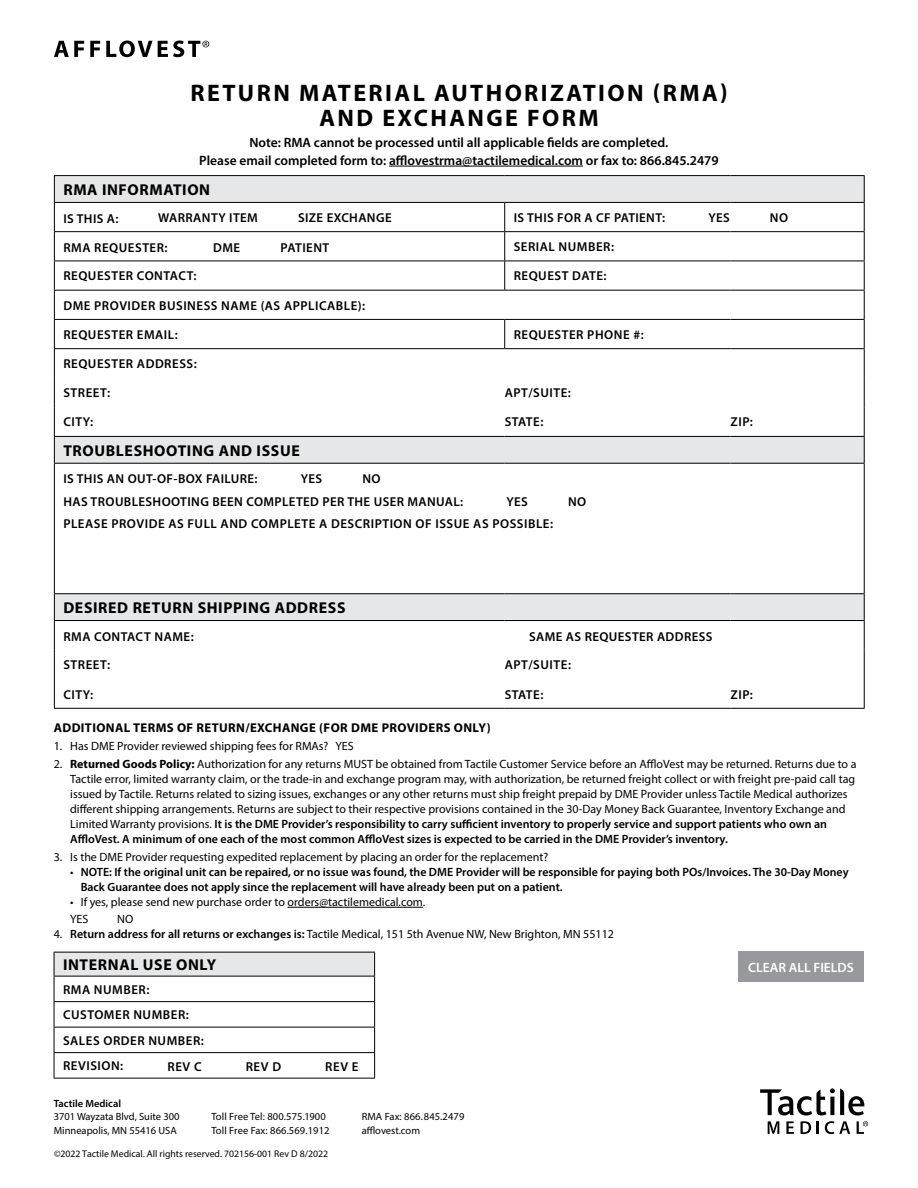
<style>
.page{position:relative;width:918px;height:1188px;background:#fff}
.page>*{position:absolute;margin:0;border:0;box-sizing:border-box;transform-origin:0 0}
.t1{font:700 24px/25.5px "Myriad Pro";letter-spacing:.1em;color:#000;text-align:center}
.t2{font:700 15.75px "Myriad Pro";letter-spacing:.04em;color:#000}
.t3{font:600 13.5px/18px "Myriad Pro";color:#000;text-align:center}
.t4{font:600 13.5px "Myriad Pro";color:#fff}
.t5{font:600 12.9px/25.3px "Myriad Pro";letter-spacing:.04em;color:#000}
.t6{font:700 12.75px "Myriad Pro";letter-spacing:.03em;color:#000}
.t7{font:12px/15px "Myriad Pro";color:#000}
.t8{font:600 12px/15px "Myriad Pro";color:#000}
.t9{font:10.5px/13.5px "Myriad Pro";color:#000}
.t10{font:600 10.5px "Myriad Pro";color:#000}
.t11{font:9.75px "Myriad Pro";color:#000}
.s1{font-weight:700}
.s2{font-weight:600}
.s3{font-weight:400}
</style>
<div class="page">
<svg style="left:55px;top:176px;width:809px;height:444px"></svg>
<hr style="left:54px;top:231px;width:451px;height:1px;background:#000">
<hr style="left:505px;top:231px;width:226px;height:1px;background:#000">
<hr style="left:731px;top:231px;width:134px;height:1px;background:#000">
<svg style="left:504px;top:203px;width:1px;height:87px"></svg>
<hr style="left:54px;top:290px;width:451px;height:1px;background:#000">
<hr style="left:54px;top:319px;width:451px;height:1px;background:#000">
<hr style="left:505px;top:319px;width:226px;height:1px;background:#000">
<svg style="left:504px;top:320px;width:1px;height:28px"></svg>
<hr style="left:731px;top:319px;width:134px;height:1px;background:#000">
<hr style="left:505px;top:348px;width:226px;height:1px;background:#000">
<hr style="left:731px;top:348px;width:134px;height:1px;background:#000">
<hr style="left:54px;top:464px;width:1px;height:129px;background:#000">
<hr style="left:864px;top:464px;width:1px;height:129px;background:#000">
<hr style="left:54px;top:348px;width:451px;height:1px;background:#000">
<hr style="left:54px;top:261px;width:451px;height:1px;background:#000">
<hr style="left:505px;top:261px;width:226px;height:1px;background:#000">
<hr style="left:731px;top:261px;width:134px;height:1px;background:#000">
<hr style="left:505px;top:290px;width:226px;height:1px;background:#000">
<hr style="left:731px;top:290px;width:134px;height:1px;background:#000">
<hr style="left:54px;top:708px;width:451px;height:1px;background:#000">
<hr style="left:505px;top:708px;width:226px;height:1px;background:#000">
<hr style="left:731px;top:708px;width:134px;height:1px;background:#000">
<hr style="left:54px;top:593px;width:451px;height:1px;background:#000">
<svg style="left:54px;top:594px;width:1px;height:114px"></svg>
<hr style="left:505px;top:593px;width:226px;height:1px;background:#000">
<hr style="left:731px;top:593px;width:134px;height:1px;background:#000">
<svg style="left:864px;top:594px;width:1px;height:114px"></svg>
<hr style="left:54px;top:620px;width:451px;height:1px;background:#000">
<hr style="left:505px;top:620px;width:226px;height:1px;background:#000">
<hr style="left:731px;top:620px;width:134px;height:1px;background:#000">
<hr style="left:54px;top:436px;width:451px;height:1px;background:#000">
<hr style="left:505px;top:436px;width:226px;height:1px;background:#000">
<hr style="left:731px;top:436px;width:134px;height:1px;background:#000">
<hr style="left:54px;top:463px;width:451px;height:1px;background:#000">
<hr style="left:505px;top:463px;width:226px;height:1px;background:#000">
<hr style="left:731px;top:463px;width:134px;height:1px;background:#000">
<hr style="left:54px;top:175px;width:451px;height:1px;background:#000">
<svg style="left:54px;top:176px;width:1px;height:287px"></svg>
<hr style="left:505px;top:175px;width:226px;height:1px;background:#000">
<hr style="left:731px;top:175px;width:134px;height:1px;background:#000">
<svg style="left:864px;top:176px;width:1px;height:287px"></svg>
<hr style="left:54px;top:202px;width:451px;height:1px;background:#000">
<hr style="left:505px;top:202px;width:226px;height:1px;background:#000">
<hr style="left:731px;top:202px;width:134px;height:1px;background:#000">
<div style="left:738px;top:952px;width:126px;height:30px;background:#97999c"></div>
<svg style="left:54px;top:40px;width:155px;height:17px"></svg>
<hr style="left:389px;top:166px;width:194px;height:1px;background:#000">
<div style="left:54px;top:952px;width:321px;height:24px;background:#e6e7e8"></div>
<hr style="left:54px;top:1001px;width:321px;height:1px;background:#000">
<hr style="left:54px;top:1027px;width:321px;height:1px;background:#000">
<hr style="left:54px;top:1052px;width:321px;height:1px;background:#000">
<svg style="left:374px;top:953px;width:1px;height:125px"></svg>
<hr style="left:54px;top:1078px;width:321px;height:1px;background:#000">
<hr style="left:54px;top:952px;width:321px;height:1px;background:#000">
<svg style="left:54px;top:952px;width:1px;height:126px"></svg>
<hr style="left:54px;top:976px;width:321px;height:1px;background:#000">
<hr style="left:288px;top:907px;width:135px;height:1px;background:#000">
<svg style="left:760px;top:1088px;width:108px;height:46px"></svg>
<h1 class="t1" style="left:190px;top:79px;width:539px">RETURN MATERIAL AUTHORIZATION (RMA)<br>AND EXCHANGE FORM</h1>
<p class="t3" style="left:199px;top:133px;width:521px">Note: RMA cannot be processed until all applicable fields are completed.<br>Please email completed form to: afflovestrma@tactilemedical.com or fax to: 866.845.2479</p>
<h2 class="t2" style="left:63px;top:179px;width:148px">RMA INFORMATION</h2>
<p class="t5" style="left:63px;top:206px;width:57px">IS THIS A:</p>
<p class="t5" style="left:158px;top:205px;width:101px">WARRANTY ITEM</p>
<p class="t5" style="left:298px;top:205px;width:95px">SIZE EXCHANGE</p>
<p class="t5" style="left:514px;top:205px;width:153px">IS THIS FOR A CF PATIENT:</p>
<p class="t5" style="left:708px;top:205px;width:23px">YES</p>
<p class="t5" style="left:770px;top:205px;width:20px">NO</p>
<p class="t5" style="left:63px;top:234px;width:106px">RMA REQUESTER:</p>
<p class="t5" style="left:213px;top:234px;width:29px">DME</p>
<p class="t5" style="left:281px;top:234px;width:50px">PATIENT</p>
<p class="t5" style="left:514px;top:234px;width:102px">SERIAL NUMBER:</p>
<p class="t5" style="left:63px;top:263px;width:135px">REQUESTER CONTACT:</p>
<p class="t5" style="left:514px;top:263px;width:94px">REQUEST DATE:</p>
<p class="t5" style="left:63px;top:292px;width:303px">DME PROVIDER BUSINESS NAME (AS APPLICABLE):</p>
<p class="t5" style="left:63px;top:322px;width:116px">REQUESTER EMAIL:</p>
<p class="t5" style="left:514px;top:322px;width:132px">REQUESTER PHONE #:</p>
<p class="t5" style="left:63px;top:351px;width:135px">REQUESTER ADDRESS:</p>
<p class="t5" style="left:63px;top:380px;width:48px">STREET:</p>
<p class="t5" style="left:505px;top:380px;width:68px">APT/SUITE:</p>
<p class="t5" style="left:63px;top:409px;width:31px">CITY:</p>
<p class="t5" style="left:505px;top:409px;width:40px">STATE:</p>
<p class="t5" style="left:731px;top:409px;width:24px">ZIP:</p>
<h2 class="t2" style="left:63px;top:440px;width:238px">TROUBLESHOOTING AND ISSUE</h2>
<p class="t5" style="left:63px;top:466px;width:196px">IS THIS AN OUT-OF-BOX FAILURE:</p>
<p class="t5" style="left:301px;top:466px;width:23px">YES</p>
<p class="t5" style="left:63px;top:468px;width:401px;line-height:22.5px;text-indent:299px">NO<br>HAS TROUBLESHOOTING BEEN COMPLETED PER THE USER MANUAL:</p>
<p class="t5" style="left:506px;top:489px;width:23px">YES</p>
<p class="t5" style="left:568px;top:489px;width:20px">NO</p>
<p class="t5" style="left:63px;top:510px;width:491px">PLEASE PROVIDE AS FULL AND COMPLETE A DESCRIPTION OF ISSUE AS POSSIBLE:</p>
<h2 class="t2" style="left:63px;top:597px;width:284px">DESIRED RETURN SHIPPING ADDRESS</h2>
<p class="t5" style="left:63px;top:623px;width:132px">RMA CONTACT NAME:</p>
<p class="t5" style="left:529px;top:624px;width:185px">SAME AS REQUESTER ADDRESS</p>
<p class="t5" style="left:63px;top:652px;width:48px">STREET:</p>
<p class="t5" style="left:505px;top:652px;width:68px">APT/SUITE:</p>
<p class="t5" style="left:63px;top:681px;width:31px">CITY:</p>
<p class="t5" style="left:505px;top:681px;width:40px">STATE:</p>
<p class="t5" style="left:731px;top:681px;width:24px">ZIP:</p>
<p class="t6" style="left:54px;top:719px;width:439px">ADDITIONAL TERMS OF RETURN/EXCHANGE (FOR DME PROVIDERS ONLY)</p>
<p class="t7" style="left:54px;top:738px;width:302px">1. Has DME Provider reviewed shipping fees for RMAs? YES</p>
<p class="t7" style="left:70px;top:756px;width:788px;text-indent:-16px">2. <span class="s1">Returned Goods Policy:</span> Authorization for any returns MUST be obtained from Tactile Customer Service before an AffloVest may be returned. Returns due to a Tactile error, limited warranty claim, or the trade-in and exchange program may, with authorization, be returned freight collect or with freight pre-paid call tag issued by Tactile. Returns related to sizing issues, exchanges or any other returns must ship freight prepaid by DME Provider unless Tactile Medical authorizes different shipping arrangements. Returns are subject to their respective provisions contained in the 30-Day Money Back Guarantee, Inventory Exchange and Limited Warranty provisions. <span class="s2">It is the DME Provider’s responsibility to carry sufficient inventory to properly service and support patients who own an AffloVest. A minimum of one each of the most common AffloVest sizes is expected to be carried in the DME Provider’s inventory.</span></p>
<p class="t7" style="left:54px;top:849px;width:496px">3. Is the DME Provider requesting expedited replacement by placing an order for the replacement?</p>
<p class="t8" style="left:81px;top:864px;width:769px;text-indent:-11px"><span class="s3">•</span> NOTE: If the original unit can be repaired, or no issue was found, the DME Provider will be responsible for paying both POs/Invoices. The 30-Day Money<br>Back Guarantee does not apply since the replacement will have already been put on a patient.</p>
<p class="t7" style="left:70px;top:894px;width:357px;line-height:16.5px">• If yes, please send new purchase order to orders@tactilemedical.com.<br>YES</p>
<p class="t7" style="left:117px;top:911px;width:18px">NO</p>
<p class="t7" style="left:54px;top:926px;width:562px">4. <span class="s2">Return address for all returns or exchanges is:</span> Tactile Medical, 151 5th Avenue NW, New Brighton, MN 55112</p>
<h2 class="t2" style="left:63px;top:954px;width:155px">INTERNAL USE ONLY</h2>
<p class="t5" style="left:63px;top:976px;width:142px">RMA NUMBER:<br>CUSTOMER NUMBER:<br>SALES ORDER NUMBER:<br>REVISION:</p>
<p class="t5" style="left:167px;top:1053px;width:36px">REV C</p>
<p class="t5" style="left:246px;top:1053px;width:37px">REV D</p>
<p class="t5" style="left:325px;top:1053px;width:35px">REV E</p>
<p class="t10" style="left:54px;top:1096px;width:69px">Tactile Medical</p>
<p class="t9" style="left:54px;top:1110px;width:127px">3701 Wayzata Blvd, Suite 300<br>Minneapolis, MN 55416 USA</p>
<p class="t9" style="left:211px;top:1110px;width:120px">Toll Free Tel: 800.575.1900<br>Toll Free Fax: 866.569.1912</p>
<p class="t9" style="left:362px;top:1110px;width:104px">RMA Fax: 866.845.2479 afflovest.com</p>
<p class="t11" style="left:54px;top:1148px;width:276px">©2022 Tactile Medical. All rights reserved. 702156-001 Rev D 8/2022</p>
<p class="t4" style="left:748px;top:959px;width:107px">CLEAR ALL FIELDS</p>
</div>
